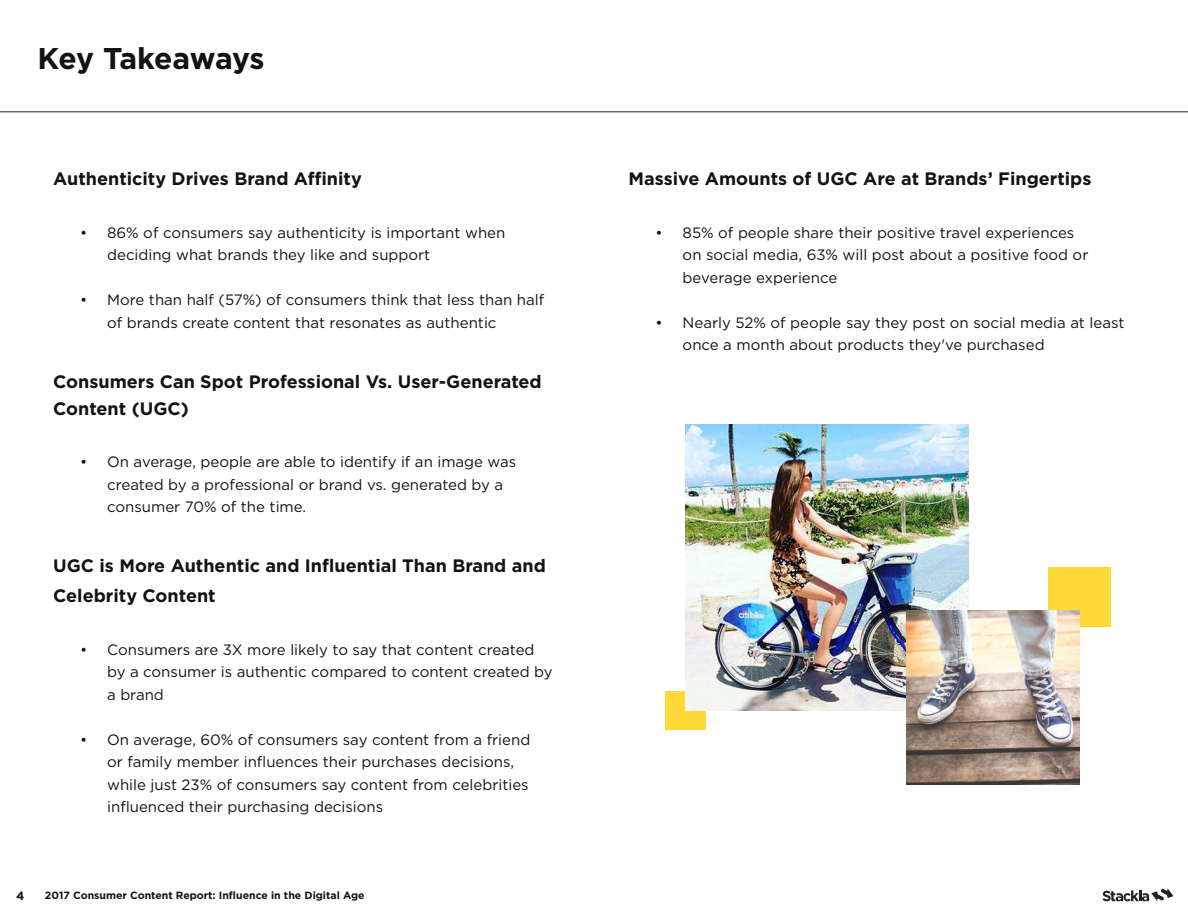
<style>
.page{position:relative;width:1188px;height:918px;background:#fff}
.page>*{position:absolute;margin:0;border:0;box-sizing:border-box;transform-origin:0 0}
.t1{font:700 30px "Gotham";letter-spacing:-.02em;color:#131313}
.t2{font:700 18px/27px "Gotham";color:#131313}
.t3{font:15px/22.5px "Gotham";color:#131313}
.t4{font:700 12px "Gotham";color:#131313}
.t5{font:700 10.5px "Gotham";color:#131313}
</style>
<div class="page">
<svg style="left:1102px;top:888px;width:71px;height:13px"></svg>
<hr style="left:0;top:111px;width:1188px;height:1px;background:#231f20">
<div style="left:1048px;top:568px;width:62px;height:59px;background:#ffd938"></div>
<div style="left:665px;top:692px;width:41px;height:38px;background:#ffd938"></div>
<img style="left:686px;top:425px;width:282px;height:286px">
<img style="left:907px;top:610px;width:172px;height:175px">
<h1 class="t1" style="left:38px;top:39px;width:229px">Key Takeaways</h1>
<p class="t2" style="left:53px;top:165px;width:310px">Authenticity Drives Brand Affinity</p>
<p class="t3" style="left:107px;top:221px;width:400px;text-indent:-27px">• 86% of consumers say authenticity is important when deciding what brands they like and support</p>
<p class="t3" style="left:107px;top:288px;width:439px;text-indent:-27px">• More than half (57%) of consumers think that less than half of brands create content that resonates as authentic</p>
<p class="t2" style="left:53px;top:368px;width:490px">Consumers Can Spot Professional Vs. User-Generated<br>Content (UGC)</p>
<p class="t3" style="left:107px;top:450px;width:411px;text-indent:-27px">• On average, people are able to identify if an image was created by a professional or brand vs. generated by a consumer 70% of the time.</p>
<p class="t2" style="left:53px;top:551px;width:494px;line-height:30px">UGC is More Authentic and Influential Than Brand and<br>Celebrity Content</p>
<p class="t3" style="left:107px;top:638px;width:447px;text-indent:-27px">• Consumers are 3X more likely to say that content created by a consumer is authentic compared to content created by a brand</p>
<p class="t3" style="left:107px;top:728px;width:425px;text-indent:-27px">• On average, 60% of consumers say content from a friend or family member influences their purchases decisions, while just 23% of consumers say content from celebrities influenced their purchasing decisions</p>
<p class="t4" style="left:16px;top:887px;width:10px">4</p>
<p class="t5" style="left:45px;top:889px;width:321px">2017 Consumer Content Report: Influence in the Digital Age</p>
<p class="t2" style="left:629px;top:165px;width:464px">Massive Amounts of UGC Are at Brands’ Fingertips</p>
<p class="t3" style="left:683px;top:221px;width:407px;text-indent:-27px">• 85% of people share their positive travel experiences on social media, 63% will post about a positive food or beverage experience</p>
<p class="t3" style="left:683px;top:311px;width:443px;text-indent:-27px">• Nearly 52% of people say they post on social media at least once a month about products they've purchased</p>
</div>
